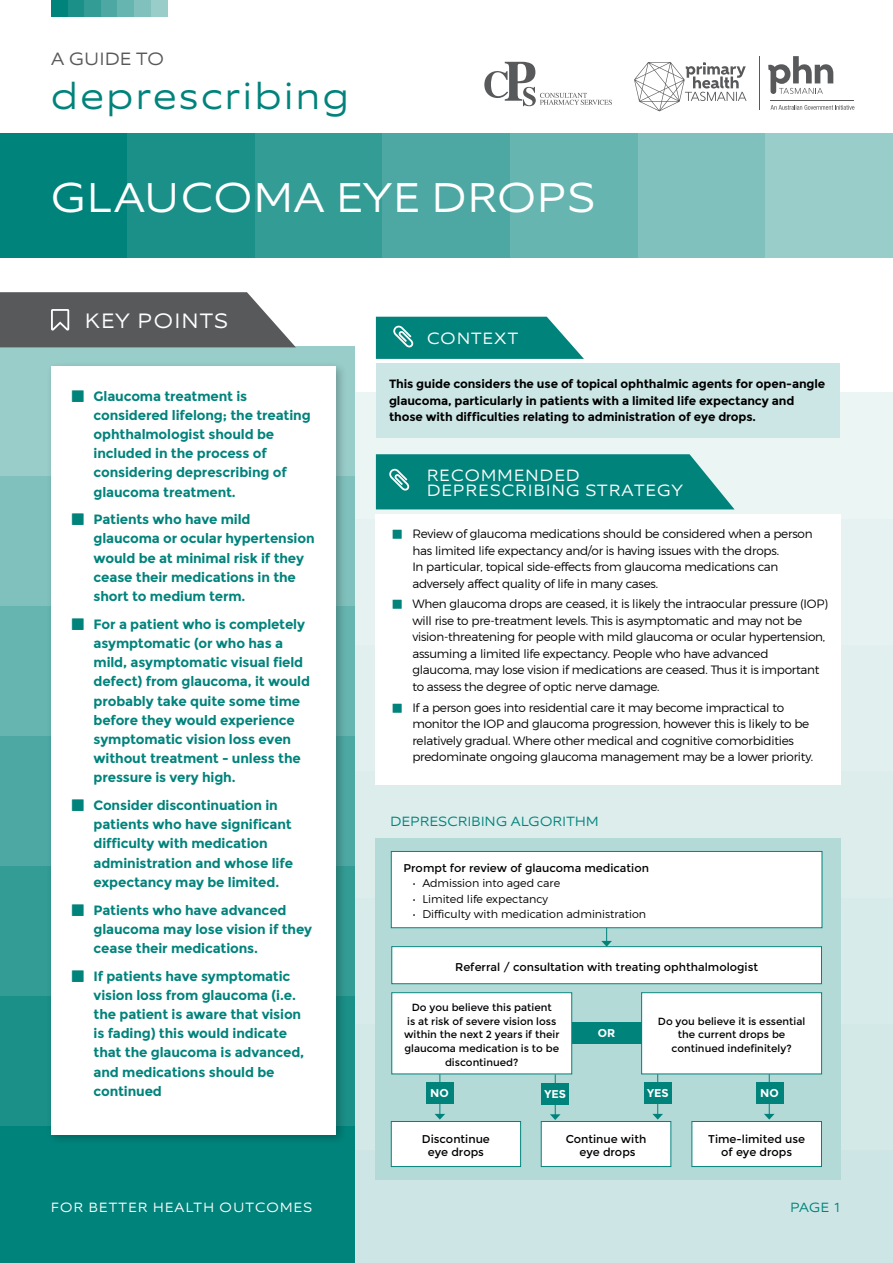
<style>
.page{position:relative;width:893px;height:1263px;background:#fff}
.page>*{position:absolute;margin:0;border:0;box-sizing:border-box;transform-origin:0 0}
.t1{font:300 42px "Equip Extended";letter-spacing:.04em;color:#fff}
.t2{font:300 37.5px "Equip Extended";letter-spacing:.07em;color:#00837b}
.t3{font:300 21px "Equip Extended";letter-spacing:.075em;color:#fff}
.t4{font:300 18px "Equip Extended";letter-spacing:.03em;color:#58595b}
.t5{font:300 16.5px/15px "Equip Extended";letter-spacing:.08em;color:#fff}
.t6{font:700 13.5px/19.2px "Montserrat";letter-spacing:-.01em;color:#00837b}
.t7{font:300 13.5px "Equip Extended";letter-spacing:.03em;color:#00837b}
.t8{font:300 13.5px "Equip Extended";letter-spacing:.1em;color:#fff}
.t9{font:300 12px/16.5px "Montserrat";letter-spacing:-.02em;color:#000}
.t10{font:700 12px/16.5px "Montserrat";letter-spacing:-.01em;color:#000}
.t11{font:11.25px/13.5px "Montserrat";color:#000;text-align:center}
.t12{font:700 11.25px "Montserrat";color:#fff}
.t13{font:300 11.1px "Montserrat";color:#000}
.t14{font:10.35px/13.8px "Montserrat";color:#000;text-align:center}
</style>
<div class="page">
<div style="left:51px;top:0;width:17px;height:17px;background:#00837b"></div>
<div style="left:68px;top:0;width:16px;height:17px;background:#1a9088"></div>
<div style="left:84px;top:0;width:17px;height:17px;background:#339c95"></div>
<div style="left:101px;top:0;width:17px;height:17px;background:#4da8a3"></div>
<div style="left:118px;top:0;width:16px;height:17px;background:#66b5b0"></div>
<div style="left:134px;top:0;width:17px;height:17px;background:#80c1bd"></div>
<div style="left:151px;top:0;width:17px;height:17px;background:#99cdca"></div>
<div style="left:355px;top:1150px;width:538px;height:113px;background:#cde6e5"></div>
<div style="left:355px;top:1024px;width:538px;height:126px;background:#d2e9e7"></div>
<div style="left:355px;top:897px;width:538px;height:127px;background:#d7ebea"></div>
<div style="left:355px;top:771px;width:538px;height:126px;background:#dcedec"></div>
<div style="left:355px;top:645px;width:538px;height:126px;background:#e1f0ef"></div>
<div style="left:355px;top:518px;width:538px;height:127px;background:#e6f2f2"></div>
<div style="left:355px;top:392px;width:538px;height:126px;background:#ebf5f4"></div>
<div style="left:0;top:1125px;width:355px;height:138px;background:#00837b"></div>
<div style="left:0;top:996px;width:355px;height:129px;background:#1a9088"></div>
<div style="left:0;top:866px;width:355px;height:130px;background:#339c95"></div>
<div style="left:0;top:736px;width:355px;height:130px;background:#4da8a3"></div>
<div style="left:0;top:606px;width:355px;height:130px;background:#66b5b0"></div>
<div style="left:0;top:476px;width:355px;height:130px;background:#80c1bd"></div>
<div style="left:0;top:347px;width:355px;height:129px;background:#99cdca"></div>
<div style="left:0;top:133px;width:128px;height:125px;background:#00837b"></div>
<div style="left:128px;top:133px;width:127px;height:125px;background:#1a9088"></div>
<div style="left:255px;top:133px;width:128px;height:125px;background:#339c95"></div>
<div style="left:383px;top:133px;width:127px;height:125px;background:#4da8a3"></div>
<div style="left:510px;top:133px;width:128px;height:125px;background:#66b5b0"></div>
<div style="left:638px;top:133px;width:127px;height:125px;background:#80c1bd"></div>
<div style="left:765px;top:133px;width:128px;height:125px;background:#99cdca"></div>
<svg style="left:376px;top:454px;width:358px;height:55px;background:#118b83"></svg>
<div style="left:46px;top:361px;width:301px;height:785px;background:#000;opacity:.25"></div>
<div style="left:51px;top:366px;width:285px;height:768px;background:#fff"></div>
<svg style="left:0;top:292px;width:296px;height:55px;background:#67686a"></svg>
<svg style="left:376px;top:317px;width:208px;height:42px;background:#1a9088"></svg>
<svg style="left:484px;top:62px;width:128px;height:44px"></svg>
<svg style="left:768px;top:56px;width:65px;height:38px"></svg>
<svg style="left:770px;top:105px;width:84px;height:5px"></svg>
<hr style="left:770px;top:101px;width:84px;height:1px;background:#58595b">
<hr style="left:760px;top:56px;width:1px;height:53px;background:#58595b">
<svg style="left:634px;top:62px;width:112px;height:49px"></svg>
<div style="left:376px;top:514px;width:465px;height:270px;background:#fff"></div>
<div style="left:376px;top:839px;width:465px;height:341px;background:#b3dad7"></div>
<div style="left:376px;top:364px;width:464px;height:74px;background:#cce6e5"></div>
<div style="left:391px;top:851px;width:431px;height:77px;background:#fff"></div>
<div style="left:391px;top:851px;width:431px;height:77px;border:1px solid #00837b"></div>
<div style="left:392px;top:947px;width:429px;height:37px;background:#fff"></div>
<div style="left:391px;top:946px;width:431px;height:38px;border:1px solid #00837b"></div>
<div style="left:572px;top:1022px;width:70px;height:22px;background:#00837b"></div>
<div style="left:391px;top:1121px;width:130px;height:45px;background:#fff"></div>
<div style="left:391px;top:1121px;width:130px;height:46px;border:1px solid #00837b"></div>
<div style="left:541px;top:1121px;width:130px;height:45px;background:#fff"></div>
<div style="left:541px;top:1121px;width:130px;height:46px;border:1px solid #00837b"></div>
<div style="left:692px;top:1121px;width:129px;height:45px;background:#fff"></div>
<div style="left:691px;top:1121px;width:131px;height:46px;border:1px solid #00837b"></div>
<hr style="left:769px;top:1074px;width:1px;height:41px;background:#00837b">
<svg style="left:764px;top:1114px;width:10px;height:5px"></svg>
<hr style="left:440px;top:1074px;width:1px;height:41px;background:#00837b">
<svg style="left:435px;top:1114px;width:10px;height:5px"></svg>
<div style="left:426px;top:1082px;width:27px;height:22px;background:#00837b"></div>
<div style="left:756px;top:1082px;width:27px;height:22px;background:#00837b"></div>
<div style="left:392px;top:993px;width:180px;height:81px;background:#fff"></div>
<div style="left:391px;top:992px;width:181px;height:82px;border:1px solid #00837b"></div>
<div style="left:642px;top:993px;width:180px;height:81px;background:#fff"></div>
<div style="left:641px;top:992px;width:181px;height:82px;border:1px solid #00837b"></div>
<hr style="left:657px;top:1074px;width:1px;height:41px;background:#00837b">
<svg style="left:652px;top:1114px;width:11px;height:5px"></svg>
<hr style="left:555px;top:1074px;width:1px;height:41px;background:#00837b">
<svg style="left:550px;top:1114px;width:11px;height:6px"></svg>
<div style="left:644px;top:1082px;width:27px;height:22px;background:#00837b"></div>
<div style="left:542px;top:1083px;width:27px;height:22px;background:#00837b"></div>
<svg style="left:601px;top:928px;width:11px;height:19px"></svg>
<h3 class="t4" style="left:51px;top:47px;width:114px">A GUIDE TO</h3>
<h2 class="t2" style="left:51px;top:72px;width:300px">deprescribing</h2>
<h1 class="t1" style="left:51px;top:170px;width:545px">GLAUCOMA EYE DROPS</h1>
<h3 class="t3" style="left:85px;top:308px;width:144px">KEY POINTS</h3>
<p class="t6" style="left:94px;top:386px;width:219px">Glaucoma treatment is considered lifelong; the treating ophthalmologist should be included in the process of considering deprescribing of glaucoma treatment.</p>
<p class="t6" style="left:94px;top:510px;width:223px">Patients who have mild glaucoma or ocular hypertension would be at minimal risk if they cease their medications in the short to medium term.</p>
<p class="t6" style="left:94px;top:614px;width:218px">For a patient who is completely asymptomatic (or who has a mild, asymptomatic visual field defect) from glaucoma, it would probably take quite some time before they would experience symptomatic vision loss even without treatment - unless the pressure is very high.</p>
<p class="t6" style="left:94px;top:796px;width:201px">Consider discontinuation in patients who have significant difficulty with medication administration and whose life expectancy may be limited.</p>
<p class="t6" style="left:94px;top:900px;width:220px">Patients who have advanced glaucoma may lose vision if they cease their medications.</p>
<p class="t6" style="left:94px;top:966px;width:212px">If patients have symptomatic vision loss from glaucoma (i.e. the patient is aware that vision is fading) this would indicate that the glaucoma is advanced, and medications should be continued</p>
<p class="t8" style="left:51px;top:1199px;width:263px">FOR BETTER HEALTH OUTCOMES</p>
<p class="t5" style="left:427px;top:331px;width:93px">CONTEXT</p>
<p class="t10" style="left:389px;top:376px;width:438px">This guide considers the use of topical ophthalmic agents for open-angle glaucoma, particularly in patients with a limited life expectancy and those with difficulties relating to administration of eye drops.</p>
<p class="t5" style="left:427px;top:468px;width:258px">RECOMMENDED<br>DEPRESCRIBING STRATEGY</p>
<p class="t9" style="left:412px;top:525px;width:402px">Review of glaucoma medications should be considered when a person has limited life expectancy and/or is having issues with the drops.<br>In particular, topical side-effects from glaucoma medications can adversely affect quality of life in many cases.</p>
<p class="t9" style="left:412px;top:596px;width:417px">When glaucoma drops are ceased, it is likely the intraocular pressure (IOP) will rise to pre-treatment levels. This is asymptomatic and may not be vision-threatening for people with mild glaucoma or ocular hypertension, assuming a limited life expectancy. People who have advanced glaucoma, may lose vision if medications are ceased. Thus it is important to assess the degree of optic nerve damage.</p>
<p class="t9" style="left:412px;top:699px;width:402px">If a person goes into residential care it may become impractical to monitor the IOP and glaucoma progression, however this is likely to be relatively gradual. Where other medical and cognitive comorbidities predominate ongoing glaucoma management may be a lower priority.</p>
<p class="t7" style="left:390px;top:812px;width:210px">DEPRESCRIBING ALGORITHM</p>
<p class="t11" style="left:404px;top:861px;width:247px">Prompt for review of glaucoma medication</p>
<p class="t13" style="left:413px;top:877px;width:149px">• Admission into aged care</p>
<p class="t13" style="left:413px;top:892px;width:137px">• Limited life expectancy</p>
<p class="t13" style="left:413px;top:907px;width:235px">• Difficulty with medication administration</p>
<p class="t11" style="left:455px;top:960px;width:304px">Referral / consultation with treating ophthalmologist</p>
<p class="t14" style="left:404px;top:1000px;width:157px">Do you believe this patient<br>is at risk of severe vision loss within the next 2 years if their glaucoma medication is to be discontinued?</p>
<p class="t12" style="left:598px;top:1026px;width:19px">OR</p>
<p class="t14" style="left:658px;top:1014px;width:149px">Do you believe it is essential the current drops be continued indefinitely?</p>
<p class="t12" style="left:430px;top:1086px;width:20px">NO</p>
<p class="t12" style="left:760px;top:1086px;width:20px">NO</p>
<p class="t12" style="left:544px;top:1087px;width:23px">YES</p>
<p class="t12" style="left:647px;top:1086px;width:23px">YES</p>
<p class="t11" style="left:422px;top:1132px;width:69px">Discontinue eye drops</p>
<p class="t11" style="left:566px;top:1132px;width:82px">Continue with eye drops</p>
<p class="t11" style="left:708px;top:1132px;width:98px">Time-limited use of eye drops</p>
<p class="t7" style="left:790px;top:1199px;width:53px">PAGE 1</p>
</div>
